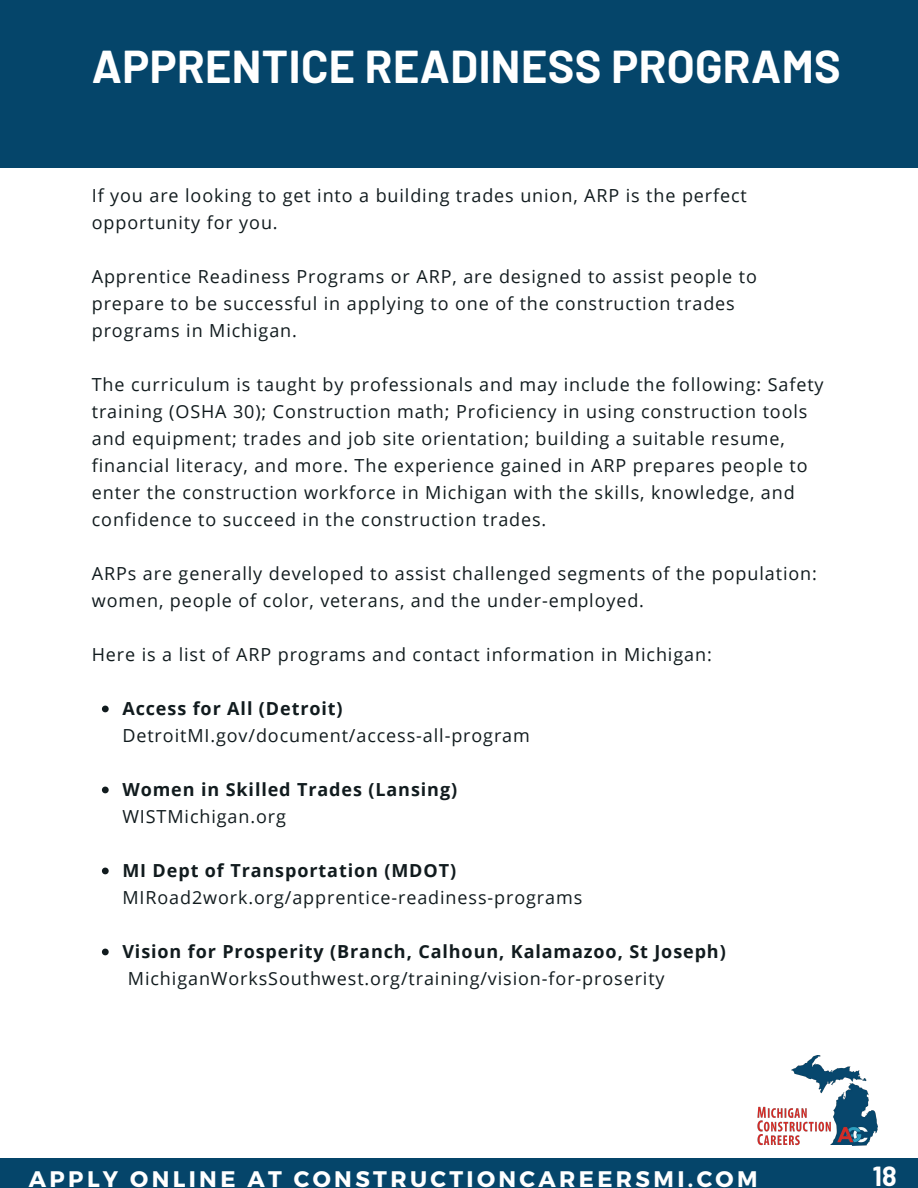
<style>
.page{position:relative;width:918px;height:1188px;background:#fff}
.page>*{position:absolute;margin:0;border:0;box-sizing:border-box;transform-origin:0 0}
.t1{font:700 45px "Barlow";letter-spacing:.01em;color:#fff}
.t2{font:700 27px "Barlow";color:#fff}
.t3{font:700 22.5px "Montserrat";letter-spacing:.15em;color:#fff}
.t4{font:18px/27px "Open Sans";letter-spacing:.05em;color:#111b1e}
.t5{font:700 18px "Open Sans";letter-spacing:.05em;color:#111b1e}
.s1{font-weight:700}
</style>
<div class="page">
<div style="left:0;top:0;width:918px;height:168px;background:#05456a"></div>
<div style="left:0;top:1158px;width:918px;height:30px;background:#05456a"></div>
<img style="left:757px;top:1055px;width:120px;height:91px">
<svg style="left:102px;top:706px;width:7px;height:6px"></svg>
<svg style="left:102px;top:787px;width:7px;height:6px"></svg>
<svg style="left:102px;top:868px;width:7px;height:6px"></svg>
<svg style="left:102px;top:949px;width:7px;height:6px"></svg>
<p class="t1" style="left:92px;top:38px;width:750px">APPRENTICE READINESS PROGRAMS</p>
<p class="t4" style="left:92px;top:181px;width:657px">If you are looking to get into a building trades union, ARP is the perfect opportunity for you.</p>
<p class="t4" style="left:92px;top:262px;width:667px">Apprentice Readiness Programs or ARP, are designed to assist people to prepare to be successful in applying to one of the construction trades programs in Michigan.</p>
<p class="t4" style="left:92px;top:370px;width:733px">The curriculum is taught by professionals and may include the following: Safety training (OSHA 30); Construction math; Proficiency in using construction tools and equipment; trades and job site orientation; building a suitable resume, financial literacy, and more. The experience gained in ARP prepares people to enter the construction workforce in Michigan with the skills, knowledge, and confidence to succeed in the construction trades.</p>
<p class="t4" style="left:92px;top:559px;width:727px">ARPs are generally developed to assist challenged segments of the population: women, people of color, veterans, and the under-employed.</p>
<p class="t4" style="left:92px;top:640px;width:622px">Here is a list of ARP programs and contact information in Michigan:</p>
<p class="t5" style="left:122px;top:695px;width:222px">Access for All (Detroit)</p>
<p class="t4" style="left:122px;top:721px;width:409px">DetroitMI.gov/document/access-all-program</p>
<p class="t5" style="left:122px;top:776px;width:336px">Women in Skilled Trades (Lansing)</p>
<p class="t4" style="left:122px;top:802px;width:165px">WISTMichigan.org</p>
<p class="t5" style="left:122px;top:857px;width:335px">MI Dept of Transportation (MDOT)</p>
<p class="t4" style="left:122px;top:883px;width:461px">MIRoad2work.org/apprentice-readiness-programs</p>
<p class="t4" style="left:128px;top:937px;width:599px;text-indent:-6px"><span class="s1">Vision for Prosperity (Branch, Calhoun, Kalamazoo, St Joseph)<br></span>MichiganWorksSouthwest.org/training/vision-for-proserity</p>
<p class="t3" style="left:29px;top:1164px;width:730px">APPLY ONLINE AT CONSTRUCTIONCAREERSMI.COM</p>
<p class="t2" style="left:873px;top:1159px;width:25px">18</p>
</div>
